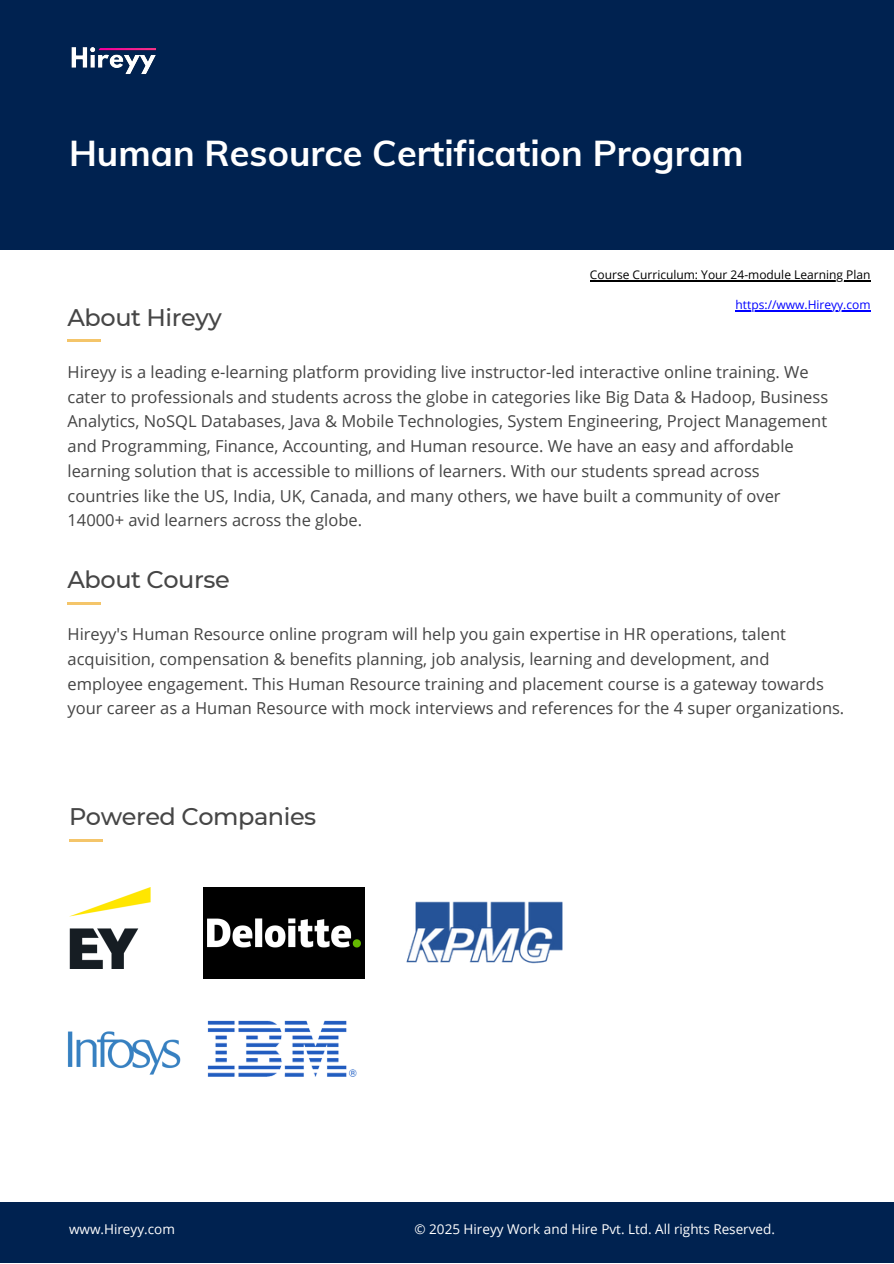
<style>
.page{position:relative;width:894px;height:1264px;background:#fff}
.page>*{position:absolute;margin:0;border:0;box-sizing:border-box;transform-origin:0 0}
.t1{font:700 36px "Muli";color:#fff}
.t2{font:500 24px "Montserrat";letter-spacing:-.02em;color:#464646}
.t3{font:16.5px/24.8px "Open Sans";color:#444}
.t4{font:13.5px "Open Sans";color:#fff}
.t5{font:12px "Open Sans";color:#000}
.t6{font:12px "Open Sans";color:#00f}
</style>
<div class="page">
<div style="left:0;top:0;width:893px;height:249px;background:#002250"></div>
<img style="left:71px;top:47px;width:86px;height:27px">
<hr style="left:67px;top:340px;width:34px;height:2px;background:#f4c56a">
<hr style="left:67px;top:602px;width:34px;height:2px;background:#f4c56a">
<div style="left:0;top:1202px;width:893px;height:60px;background:#002250"></div>
<hr style="left:69px;top:839px;width:34px;height:2px;background:#f4c56a">
<img style="left:203px;top:887px;width:161px;height:91px">
<img style="left:69px;top:887px;width:81px;height:81px">
<img style="left:406px;top:901px;width:157px;height:63px">
<img style="left:67px;top:1031px;width:113px;height:44px">
<img style="left:207px;top:1020px;width:150px;height:57px">
<hr style="left:589px;top:280px;width:281px;height:1px;background:#000">
<hr style="left:735px;top:310px;width:135px;height:1px;background:#00f">
<p class="t1" style="left:69px;top:130px;width:675px">Human Resource Certification Program</p>
<h1 class="t5" style="left:589px;top:266px;width:282px">Course Curriculum: Your 24-module Learning Plan</h1>
<h2 class="t6" style="left:735px;top:296px;width:136px">https://www.Hireyy.com</h2>
<h3 class="t2" style="left:67px;top:302px;width:156px">About Hireyy</h3>
<h2 class="t3" style="left:67px;top:359px;width:762px">Hireyy is a leading e-learning platform providing live instructor-led interactive online training. We cater to professionals and students across the globe in categories like Big Data &amp; Hadoop, Business Analytics, NoSQL Databases, Java &amp; Mobile Technologies, System Engineering, Project Management and Programming, Finance, Accounting, and Human resource. We have an easy and affordable learning solution that is accessible to millions of learners. With our students spread across countries like the US, India, UK, Canada, and many others, we have built a community of over 14000+ avid learners across the globe.</h2>
<h2 class="t2" style="left:67px;top:565px;width:164px">About Course</h2>
<p class="t3" style="left:67px;top:621px;width:778px">Hireyy's Human Resource online program will help you gain expertise in HR operations, talent acquisition, compensation &amp; benefits planning, job analysis, learning and development, and employee engagement. This Human Resource training and placement course is a gateway towards your career as a Human Resource with mock interviews and references for the 4 super organizations.</p>
<p class="t2" style="left:69px;top:802px;width:249px">Powered Companies</p>
<p class="t4" style="left:69px;top:1219px;width:107px">www.Hireyy.com</p>
<h3 class="t4" style="left:414px;top:1219px;width:362px">© 2025 Hireyy Work and Hire Pvt. Ltd. All rights Reserved.</h3>
</div>
